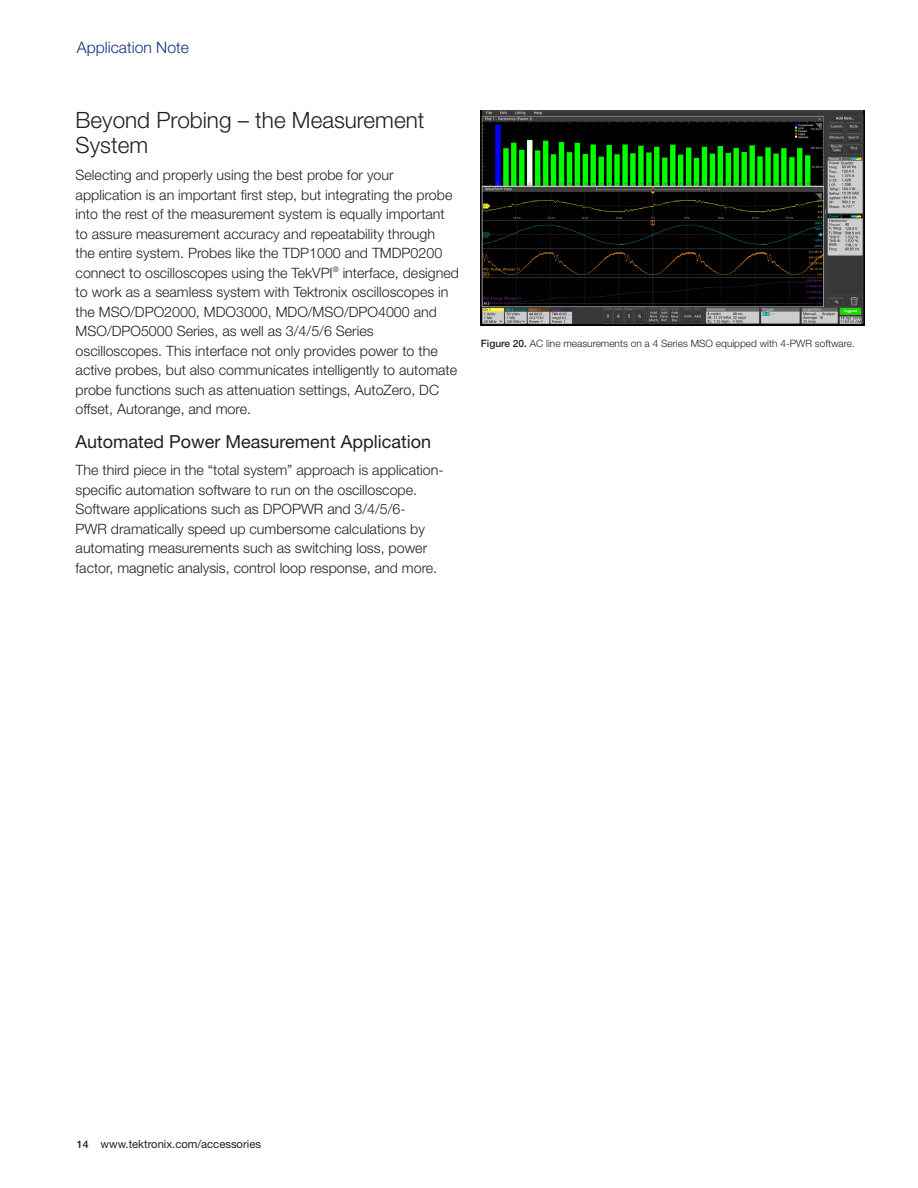
<style>
.page{position:relative;width:918px;height:1188px;background:#fff}
.page>*{position:absolute;margin:0;border:0;box-sizing:border-box;transform-origin:0 0}
.Heading_1{font:300 22.5px/25.5px "Helvetica Neue";color:#231f20}
.Heading_2{font:18px "Helvetica Neue";color:#231f20}
.t1{font:300 15.75px "Helvetica Neue";color:#183181}
.Body_-_regular{font:300 14.25px/19.5px "Helvetica Neue";color:#231f20}
.t2{font:11.25px "Helvetica Neue";color:#231f20}
.t3{font:300 10.2px "Helvetica Neue";color:#231f20}
.s1{font-weight:500}
.s2{font-weight:500;font-size:10.5px}
</style>
<div class="page">
<img style="left:481px;top:110px;width:383px;height:216px">
<p class="t1" style="left:77px;top:37px;width:114px">Application Note</p>
<p class="Heading_1" style="left:76px;top:107px;width:350px">Beyond Probing – the Measurement<br>System</p>
<p class="Body_-_regular" style="left:76px;top:165px;width:385px">Selecting and properly using the best probe for your application is an important first step, but integrating the probe into the rest of the measurement system is equally important to assure measurement accuracy and repeatability through<br>the entire system. Probes like the TDP1000 and TMDP0200 connect to oscilloscopes using the TekVPI<sup>®</sup> interface, designed to work as a seamless system with Tektronix oscilloscopes in the MSO/DPO2000, MDO3000, MDO/MSO/DPO4000 and MSO/DPO5000 Series, as well as 3/4/5/6 Series oscilloscopes. This interface not only provides power to the active probes, but also communicates intelligently to automate probe functions such as attenuation settings, AutoZero, DC offset, Autorange, and more.</p>
<p class="Heading_2" style="left:76px;top:431px;width:357px">Automated Power Measurement Application</p>
<p class="Body_-_regular" style="left:76px;top:460px;width:370px">The third piece in the “total system” approach is application&shy;specific automation software to run on the oscilloscope.<br>Software applications such as DPOPWR and 3/4/5/6-<br>PWR dramatically speed up cumbersome calculations by automating measurements such as switching loss, power factor, magnetic analysis, control loop response, and more.</p>
<p class="t3" style="left:481px;top:337px;width:376px"><span class="s1">Figure 20.</span> AC line measurements on a 4 Series MSO equipped with 4-PWR software.</p>
<p class="t2" style="left:77px;top:1138px;width:186px"><span class="s2">14</span> www.tektronix.com/accessories</p>
</div>
